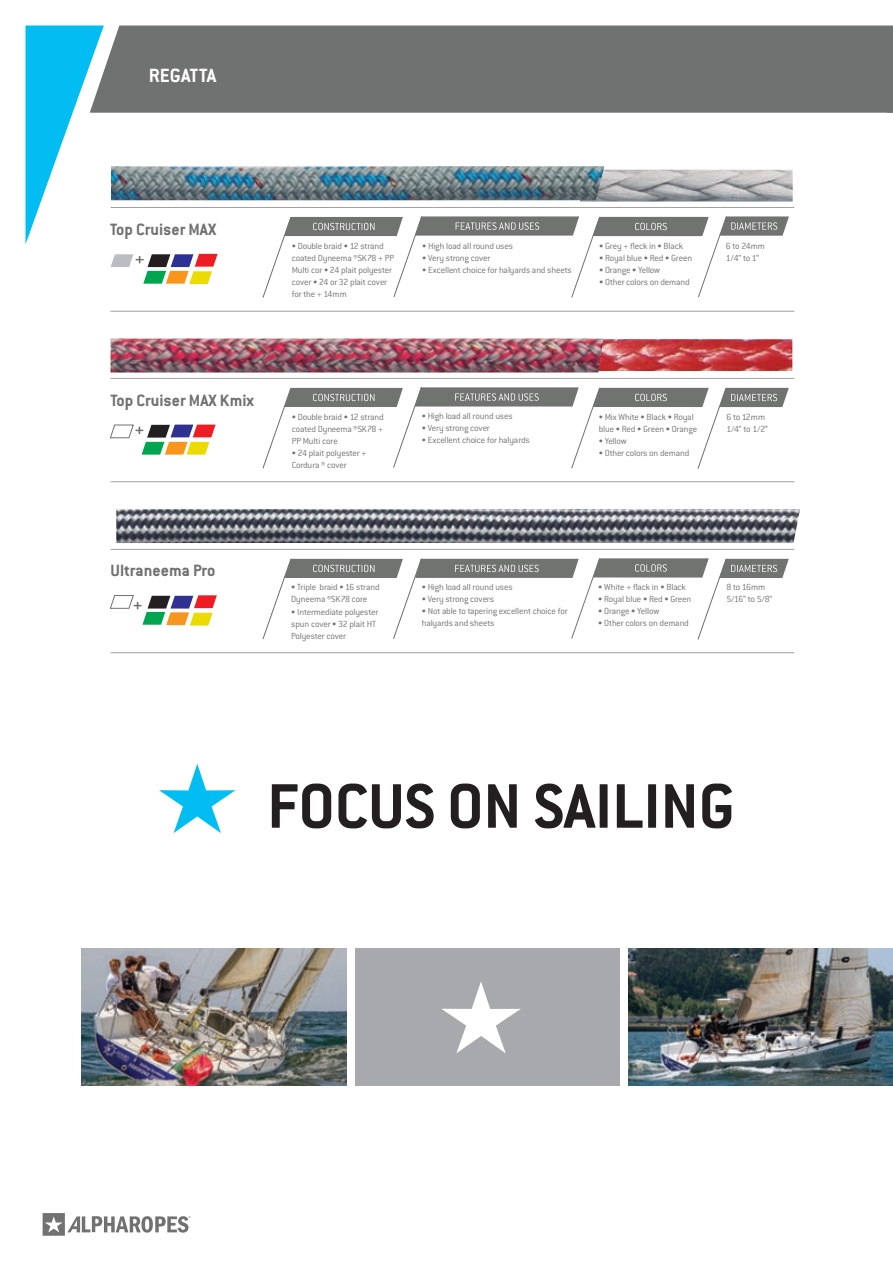
<style>
.page{position:relative;width:893px;height:1263px;background:#fff}
.page>*{position:absolute;margin:0;border:0;box-sizing:border-box;transform-origin:0 0}
.t1{font:700 21px "Conduit ITC";color:#fff}
.t2{font:700 18px "Conduit ITC";color:#707271}
.t3{font:300 9.75px/12px "Conduit ITC";letter-spacing:-.015em;color:#707271}
</style>
<div class="page">
<img style="left:603px;top:339px;width:189px;height:32px">
<img style="left:580px;top:170px;width:213px;height:32px">
<svg style="left:26px;top:26px;width:64px;height:217px"></svg>
<div style="left:90px;top:26px;width:803px;height:87px;background:#707271"></div>
<img style="left:111px;top:166px;width:493px;height:34px">
<hr style="left:111px;top:207px;width:683px;height:1px;background:#a09f9f">
<hr style="left:111px;top:311px;width:683px;height:1px;background:#a09f9f">
<svg style="left:262px;top:216px;width:527px;height:82px"></svg>
<hr style="left:111px;top:378px;width:683px;height:1px;background:#a09f9f">
<hr style="left:111px;top:481px;width:683px;height:1px;background:#a09f9f">
<svg style="left:262px;top:387px;width:527px;height:82px"></svg>
<hr style="left:111px;top:549px;width:683px;height:1px;background:#a09f9f">
<hr style="left:111px;top:652px;width:683px;height:1px;background:#a09f9f">
<svg style="left:262px;top:558px;width:527px;height:82px"></svg>
<svg style="left:887px;top:69px;width:6px;height:44px"></svg>
<svg style="left:43px;top:1213px;width:147px;height:23px"></svg>
<img style="left:111px;top:338px;width:492px;height:34px">
<img style="left:116px;top:509px;width:684px;height:34px">
<svg style="left:272px;top:783px;width:59px;height:45px"></svg>
<svg style="left:338px;top:783px;width:96px;height:45px"></svg>
<svg style="left:451px;top:783px;width:29px;height:45px"></svg>
<svg style="left:488px;top:784px;width:29px;height:44px"></svg>
<svg style="left:535px;top:783px;width:61px;height:45px"></svg>
<div style="left:600px;top:784px;width:8px;height:44px;background:#231f20"></div>
<svg style="left:617px;top:784px;width:26px;height:44px"></svg>
<div style="left:648px;top:784px;width:8px;height:44px;background:#231f20"></div>
<svg style="left:665px;top:784px;width:29px;height:44px"></svg>
<svg style="left:702px;top:783px;width:30px;height:45px"></svg>
<svg style="left:159px;top:764px;width:77px;height:69px"></svg>
<img style="left:81px;top:949px;width:265px;height:137px">
<img style="left:628px;top:949px;width:265px;height:137px">
<div style="left:355px;top:949px;width:265px;height:137px;background:#a8a9ad"></div>
<svg style="left:441px;top:982px;width:79px;height:71px"></svg>
<svg style="left:111px;top:254px;width:107px;height:30px"></svg>
<svg style="left:110px;top:424px;width:106px;height:31px"></svg>
<svg style="left:110px;top:595px;width:107px;height:30px"></svg>
<h1 class="t1" style="left:149px;top:63px;width:69px">regatta</h1>
<h2 class="t2" style="left:110px;top:219px;width:108px">top cruiser Max</h2>
<p class="t3" style="left:292px;top:240px;width:104px">• Double braid • 12 strand coated Dyneema ®SK78 + PP<br>Multi cor • 24 plait polyester cover • 24 or 32 plait cover for the + 14mm</p>
<p class="t3" style="left:422px;top:240px;width:92px">• High load all round uses</p>
<p class="t3" style="left:422px;top:252px;width:69px">• Very strong cover</p>
<p class="t3" style="left:422px;top:264px;width:151px">• Excellent choice for halyards and sheets</p>
<p class="t3" style="left:599px;top:240px;width:85px">• Grey + fleck in • Black</p>
<p class="t3" style="left:599px;top:252px;width:95px">• Royal blue • Red • Green</p>
<p class="t3" style="left:599px;top:264px;width:63px">• Orange • Yellow</p>
<p class="t3" style="left:599px;top:276px;width:92px">• Other colors on demand</p>
<p class="t3" style="left:726px;top:240px;width:41px">6 to 24mm<br>1/4” to 1”</p>
<h2 class="t2" style="left:111px;top:389px;width:145px">top cruiser Max Kmix</h2>
<p class="t3" style="left:292px;top:411px;width:94px;text-align:justify">• Double braid • 12 strand coated Dyneema ®SK78 + PP Multi core</p>
<p class="t3" style="left:292px;top:447px;width:76px">• 24 plait polyester +<br>Cordura ® cover</p>
<h2 class="t2" style="left:111px;top:560px;width:106px">Ultraneema pro</h2>
<p class="t3" style="left:291px;top:581px;width:90px">• Triple braid • 16 strand<br>Dyneema ®SK78 core</p>
<p class="t3" style="left:291px;top:605px;width:89px">• Intermediate polyester spun cover • 32 plait HT<br>Polyester cover</p>
<p class="t3" style="left:422px;top:410px;width:92px">• High load all round uses</p>
<p class="t3" style="left:422px;top:422px;width:69px">• Very strong cover</p>
<p class="t3" style="left:422px;top:434px;width:109px">• Excellent choice for halyards</p>
<p class="t3" style="left:599px;top:410px;width:100px">• Mix White • Black • Royal blue • Red • Green • Orange</p>
<p class="t3" style="left:599px;top:434px;width:30px">• Yellow</p>
<p class="t3" style="left:599px;top:446px;width:92px">• Other colors on demand</p>
<p class="t3" style="left:726px;top:411px;width:43px">6 to 12mm<br>1/4” to 1/2”</p>
<p class="t3" style="left:422px;top:581px;width:92px">• High load all round uses</p>
<p class="t3" style="left:422px;top:593px;width:74px">• Very strong covers</p>
<p class="t3" style="left:422px;top:605px;width:147px">• Not able to tapering excellent choice for halyards and sheets</p>
<p class="t3" style="left:598px;top:581px;width:89px">• White + flack in • Black</p>
<p class="t3" style="left:598px;top:593px;width:95px">• Royal blue • Red • Green</p>
<p class="t3" style="left:598px;top:605px;width:63px">• Orange • Yellow</p>
<p class="t3" style="left:598px;top:617px;width:92px">• Other colors on demand</p>
<p class="t3" style="left:726px;top:581px;width:48px">8 to 16mm<br>5/16” to 5/8”</p>
</div>
